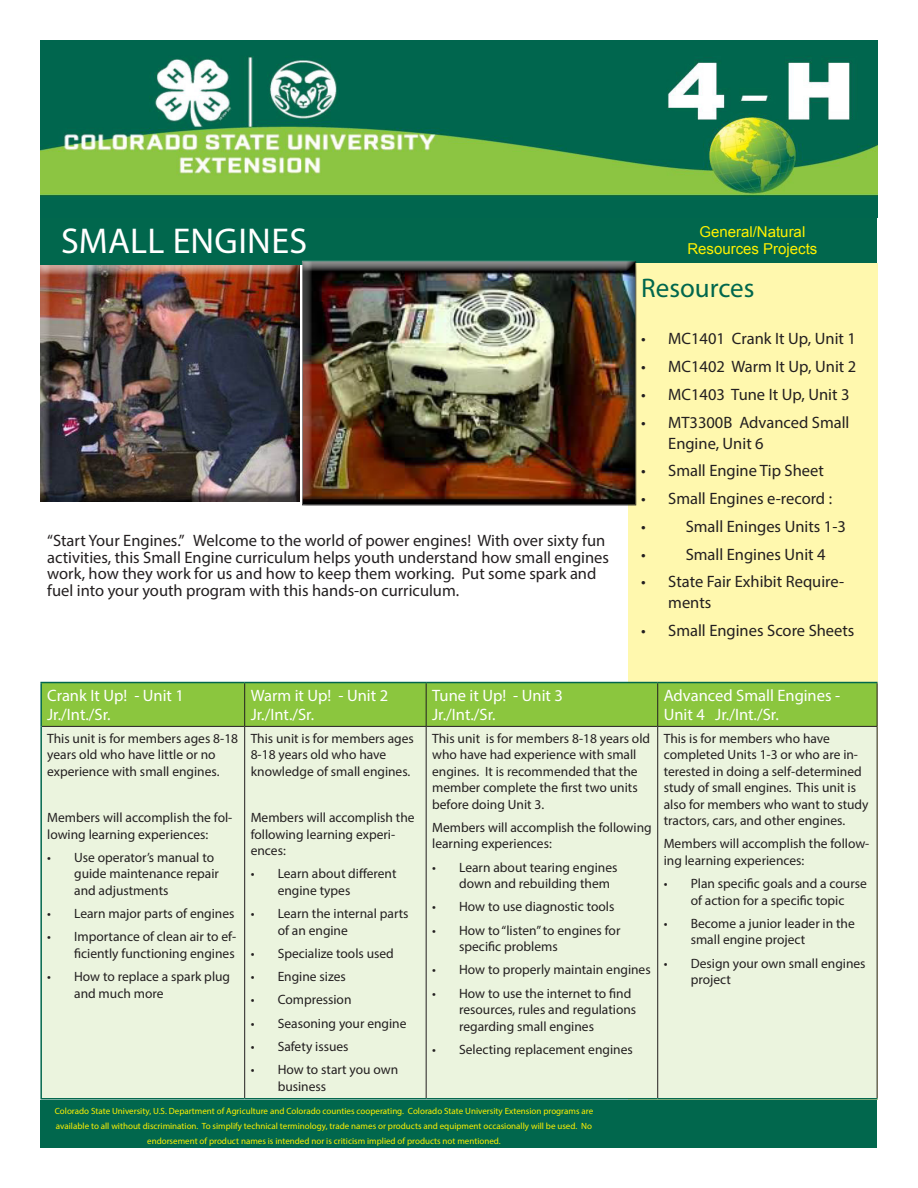
<style>
.page{position:relative;width:918px;height:1188px;background:#fff}
.page>*{position:absolute;margin:0;border:0;box-sizing:border-box;transform-origin:0 0}
.t1{font:36px "Myriad Pro";letter-spacing:.01em;color:#fff}
.head{font:27px "Myriad Pro";color:#01674d}
.body{font:16.5px/16.5px "Myriad Pro";color:#231f20}
.table_head{font:16.5px/19.5px "Myriad Pro";color:#fff}
.t2{font:15px "Arial";color:#fff101}
.body-2{font:13.5px/16.5px "Myriad Pro";color:#231f20}
.t3{font:9px/15px "Myriad Pro";color:#fff101;text-align:center}
</style>
<div class="page">
<div style="left:40px;top:217px;width:838px;height:48px;background:#01674d"></div>
<div style="left:40px;top:1100px;width:838px;height:48px;background:#01674d"></div>
<div style="left:628px;top:263px;width:250px;height:837px;background:#fff8ae"></div>
<div style="left:42px;top:683px;width:835px;height:43px;background:#8bc63e"></div>
<div style="left:42px;top:727px;width:835px;height:371px;background:#ebf4de"></div>
<hr style="left:244px;top:683px;width:1px;height:43px;background:#231f20">
<hr style="left:426px;top:683px;width:1px;height:43px;background:#231f20">
<hr style="left:657px;top:683px;width:1px;height:43px;background:#231f20">
<hr style="left:877px;top:683px;width:1px;height:43px;background:#231f20">
<hr style="left:42px;top:726px;width:203px;height:1px;background:#231f20">
<hr style="left:245px;top:726px;width:181px;height:1px;background:#231f20">
<hr style="left:244px;top:727px;width:1px;height:371px;background:#231f20">
<hr style="left:426px;top:726px;width:232px;height:1px;background:#231f20">
<hr style="left:426px;top:727px;width:1px;height:371px;background:#231f20">
<hr style="left:658px;top:726px;width:220px;height:1px;background:#231f20">
<hr style="left:657px;top:727px;width:1px;height:371px;background:#231f20">
<hr style="left:877px;top:727px;width:1px;height:371px;background:#231f20">
<hr style="left:40px;top:683px;width:2px;height:43px;background:#01674d">
<hr style="left:40px;top:682px;width:205px;height:1px;background:#01674d">
<hr style="left:245px;top:682px;width:181px;height:1px;background:#01674d">
<hr style="left:426px;top:682px;width:232px;height:1px;background:#01674d">
<hr style="left:658px;top:682px;width:220px;height:1px;background:#01674d">
<hr style="left:40px;top:726px;width:2px;height:372px;background:#01674d">
<hr style="left:40px;top:1098px;width:205px;height:2px;background:#01674d">
<hr style="left:245px;top:1098px;width:181px;height:2px;background:#01674d">
<hr style="left:426px;top:1098px;width:232px;height:2px;background:#01674d">
<hr style="left:658px;top:1098px;width:220px;height:2px;background:#01674d">
<div style="left:300px;top:261px;width:336px;height:245px;background:#231f20;opacity:.75"></div>
<div style="left:40px;top:265px;width:260px;height:238px;background:#231f20;opacity:.75"></div>
<img style="left:41px;top:40px;width:837px;height:177px">
<p class="t1" style="left:61px;top:219px;width:248px">SMALL ENGINES</p>
<p class="t2" style="left:699px;top:222px;width:107px">General/Natural</p>
<p class="t2" style="left:687px;top:238px;width:132px">Resources Projects</p>
<p class="body" style="left:47px;top:532px;width:563px">“Start Your Engines.” Welcome to the world of power engines! With over sixty fun activities, this Small Engine curriculum helps youth understand how small engines work, how they work for us and how to keep them working. Put some spark and fuel into your youth program with this hands-on curriculum.</p>
<p class="head" style="left:641px;top:271px;width:115px">Resources</p>
<p class="body" style="left:641px;top:330px;width:216px">• MC1401 Crank It Up, Unit 1</p>
<p class="body" style="left:641px;top:358px;width:217px">• MC1402 Warm It Up, Unit 2</p>
<p class="body" style="left:641px;top:386px;width:210px">• MC1403 Tune It Up, Unit 3</p>
<p class="body" style="left:668px;top:411px;width:183px;line-height:21px;text-indent:-27px">• MT3300B Advanced Small<br>Engine, Unit 6</p>
<p class="body" style="left:641px;top:462px;width:184px">• Small Engine Tip Sheet</p>
<p class="body" style="left:641px;top:490px;width:192px">• Small Engines e-record :</p>
<p class="body" style="left:641px;top:518px;width:6px">•</p>
<p class="body" style="left:686px;top:518px;width:162px">Small Eninges Units 1-3</p>
<p class="body" style="left:641px;top:546px;width:6px">•</p>
<p class="body" style="left:686px;top:546px;width:141px">Small Engines Unit 4</p>
<p class="body" style="left:668px;top:571px;width:178px;line-height:21px;text-indent:-27px">• State Fair Exhibit Require&shy;ments</p>
<p class="body" style="left:641px;top:622px;width:215px">• Small Engines Score Sheets</p>
<p class="table_head" style="left:47px;top:685px;width:138px">Crank It Up! - Unit 1</p>
<p class="table_head" style="left:47px;top:705px;width:65px">Jr./Int./Sr.</p>
<p class="table_head" style="left:251px;top:685px;width:139px">Warm it Up! - Unit 2</p>
<p class="table_head" style="left:251px;top:705px;width:65px">Jr./Int./Sr.</p>
<p class="table_head" style="left:432px;top:685px;width:132px">Tune it Up! - Unit 3</p>
<p class="table_head" style="left:432px;top:705px;width:65px">Jr./Int./Sr.</p>
<p class="table_head" style="left:664px;top:685px;width:178px">Advanced Small Engines -<br>Unit 4 Jr./Int./Sr.</p>
<p class="body-2" style="left:47px;top:730px;width:193px">This unit is for members ages 8-18 years old who have little or no experience with small engines.</p>
<p class="body-2" style="left:47px;top:809px;width:187px">Members will accomplish the fol&shy;lowing learning experiences:</p>
<p class="body-2" style="left:74px;top:849px;width:146px;text-indent:-27px">• Use operator’s manual to guide maintenance repair and adjustments</p>
<p class="body-2" style="left:47px;top:905px;width:189px">• Learn major parts of engines</p>
<p class="body-2" style="left:47px;top:928px;width:191px;text-align:right">• Importance of clean air to ef&shy;ficiently functioning engines</p>
<p class="body-2" style="left:74px;top:968px;width:158px;text-indent:-27px">• How to replace a spark plug and much more</p>
<p class="body-2" style="left:251px;top:730px;width:165px">This unit is for members ages<br>8-18 years old who have knowledge of small engines.</p>
<p class="body-2" style="left:251px;top:809px;width:165px">Members will accomplish the following learning experi&shy;ences:</p>
<p class="body-2" style="left:278px;top:865px;width:120px;text-indent:-27px">• Learn about different engine types</p>
<p class="body-2" style="left:278px;top:905px;width:132px;text-indent:-27px">• Learn the internal parts of an engine</p>
<p class="body-2" style="left:251px;top:945px;width:145px">• Specialize tools used</p>
<p class="body-2" style="left:251px;top:968px;width:97px">• Engine sizes</p>
<p class="body-2" style="left:251px;top:991px;width:102px">• Compression</p>
<p class="body-2" style="left:251px;top:1015px;width:157px">• Seasoning your engine</p>
<p class="body-2" style="left:251px;top:1038px;width:99px">• Safety issues</p>
<p class="body-2" style="left:278px;top:1061px;width:122px;text-indent:-27px">• How to start you own business</p>
<p class="body-2" style="left:432px;top:730px;width:220px">This unit is for members 8-18 years old who have had experience with small engines. It is recommended that the member complete the first two units before doing Unit 3.</p>
<p class="body-2" style="left:432px;top:819px;width:221px">Members will accomplish the following learning experiences:</p>
<p class="body-2" style="left:459px;top:859px;width:160px;text-indent:-27px">• Learn about tearing engines down and rebuilding them</p>
<p class="body-2" style="left:432px;top:898px;width:184px">• How to use diagnostic tools</p>
<p class="body-2" style="left:459px;top:922px;width:163px;text-indent:-27px">• How to “listen” to engines for specific problems</p>
<p class="body-2" style="left:432px;top:961px;width:220px">• How to properly maintain engines</p>
<p class="body-2" style="left:459px;top:985px;width:179px;text-indent:-27px">• How to use the internet to find resources, rules and regulations regarding small engines</p>
<p class="body-2" style="left:432px;top:1041px;width:202px">• Selecting replacement engines</p>
<p class="t3" style="left:55px;top:1103px;width:540px">Colorado State University, U.S. Department of Agriculture and Colorado counties cooperating. Colorado State University Extension programs are available to all without discrimination. To simplify technical terminology, trade names or products and equipment occasionally will be used. No endorsement of product names is intended nor is criticism implied of products not mentioned.</p>
<p class="body-2" style="left:664px;top:730px;width:206px">This is for members who have completed Units 1-3 or who are in&shy;terested in doing a self-determined study of small engines. This unit is also for members who want to study tractors, cars, and other engines.</p>
<p class="body-2" style="left:664px;top:835px;width:207px">Members will accomplish the follow&shy;ing learning experiences:</p>
<p class="body-2" style="left:664px;top:875px;width:205px;text-align:center">• Plan specific goals and a course of action for a specific topic</p>
<p class="body-2" style="left:691px;top:915px;width:166px;text-indent:-27px">• Become a junior leader in the small engine project</p>
<p class="body-2" style="left:691px;top:955px;width:176px;text-indent:-27px">• Design your own small engines project</p>
</div>
